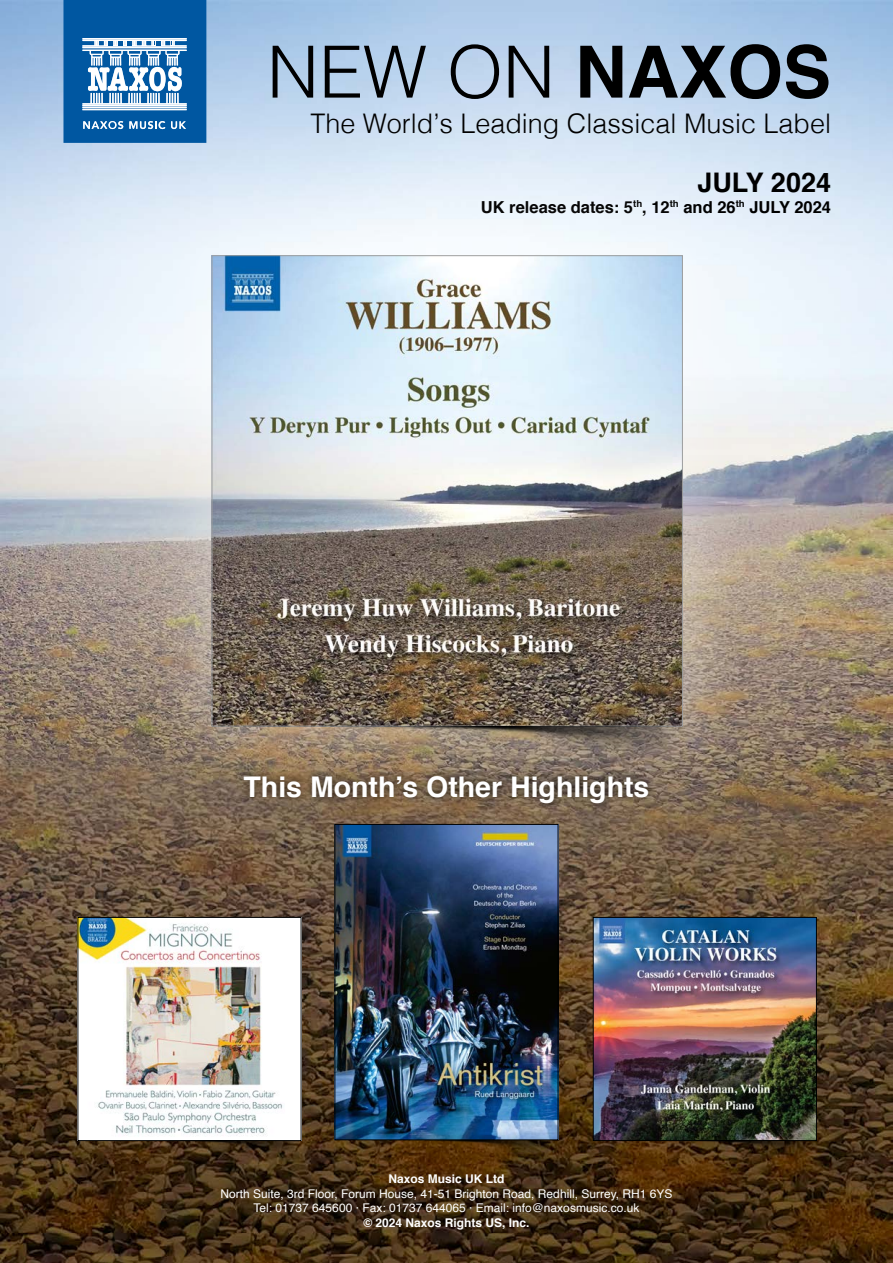
<style>
.page{position:relative;width:893px;height:1263px;background:#fff}
.page>*{position:absolute;margin:0;border:0;box-sizing:border-box;transform-origin:0 0}
.t1{font:300 72px "Helvetica";color:#000}
.t2{font:700 28.5px "Helvetica";color:#fff}
.t3{font:300 27px "Helvetica";color:#000}
.t4{font:700 27px "Helvetica";color:#000}
.t5{font:700 16.5px "Helvetica";color:#000}
.t6{font:12px/14.4px "Helvetica";color:#fff;text-align:center}
.t7{font:700 12px "Helvetica";color:#fff}
.s1{font-weight:700}
</style>
<div class="page">
<img style="left:0;top:0;width:893px;height:1263px">
<svg style="left:63px;top:0;width:143px;height:143px"></svg>
<div style="left:143px;top:187px;width:608px;height:608px;background:#fff;opacity:.3"></div>
<img style="left:214px;top:257px;width:467px;height:467px">
<img style="left:291px;top:726px;width:392px;height:48px">
<div style="left:235px;top:766px;width:421px;height:45px;background:#000;opacity:.4"></div>
<img style="left:595px;top:919px;width:220px;height:220px">
<div style="left:593px;top:917px;width:224px;height:224px;border:1px solid #000"></div>
<img style="left:631px;top:1141px;width:186px;height:22px">
<img style="left:337px;top:826px;width:219px;height:312px">
<div style="left:335px;top:824px;width:223px;height:316px;border:1px solid #000"></div>
<img style="left:372px;top:1140px;width:186px;height:22px">
<img style="left:80px;top:919px;width:219px;height:220px">
<div style="left:78px;top:917px;width:223px;height:224px;border:1px solid #000"></div>
<img style="left:116px;top:1141px;width:185px;height:22px">
<h1 class="t1" style="left:267px;top:11px;width:566px">NEW ON <span class="s1">NAXOS</span></h1>
<h3 class="t3" style="left:310px;top:100px;width:522px">The World’s Leading Classical Music Label</h3>
<h3 class="t4" style="left:697px;top:160px;width:135px">JULY 2024</h3>
<h3 class="t5" style="left:481px;top:194px;width:352px">UK release dates: 5<sup>th</sup>, 12<sup>th</sup> and 26<sup>th</sup> JULY 2024</h3>
<h2 class="t2" style="left:244px;top:764px;width:407px">This Month’s Other Highlights</h2>
<p class="t7" style="left:388px;top:1169px;width:118px">Naxos Music UK Ltd</p>
<p class="t6" style="left:220px;top:1187px;width:453px">North Suite, 3rd Floor, Forum House, 41-51 Brighton Road, Redhill, Surrey, RH1 6YS<br>Tel: 01737 645600 · Fax: 01737 644065 · Email: info@naxosmusic.co.uk</p>
<p class="t7" style="left:363px;top:1213px;width:168px">© 2024 Naxos Rights US, Inc.</p>
</div>
